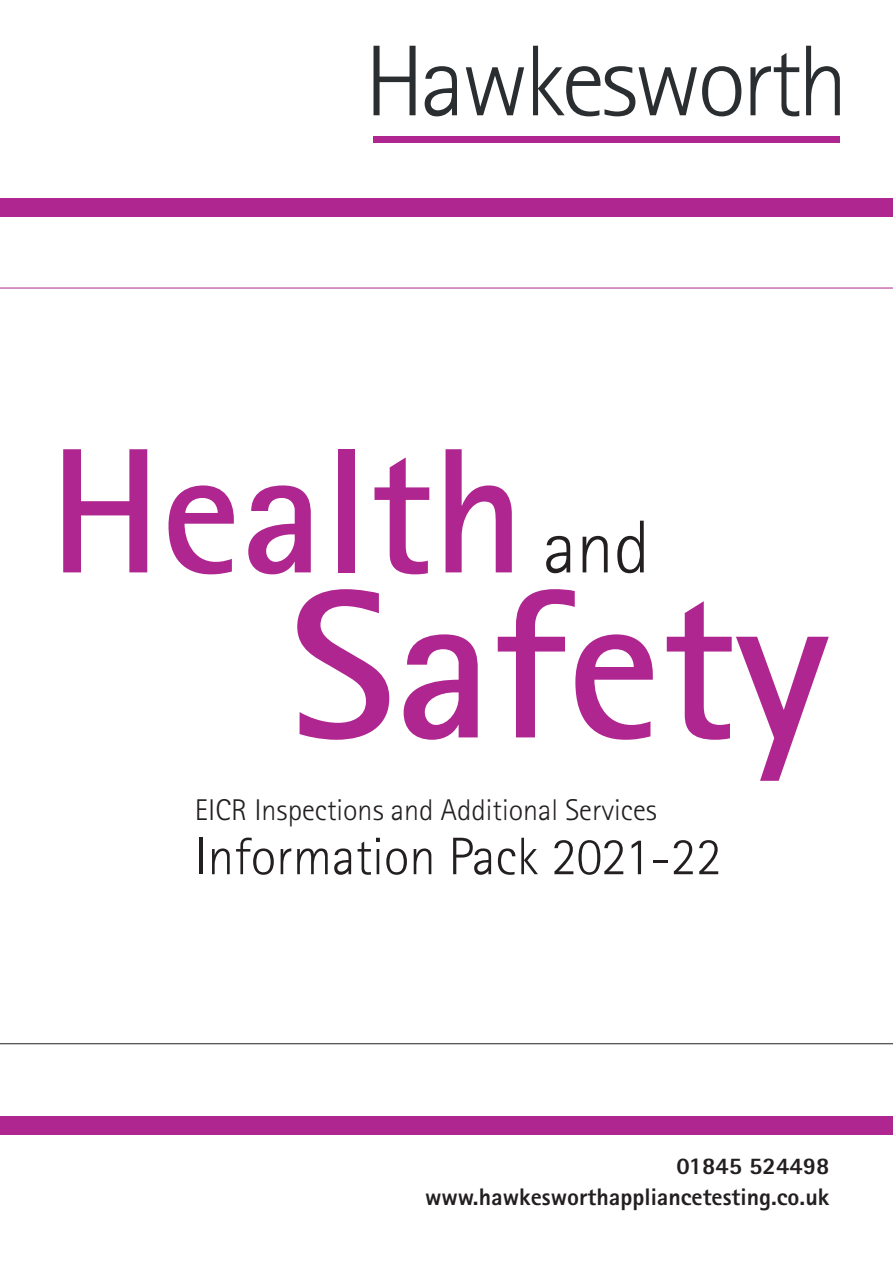
<style>
.page{position:relative;width:893px;height:1263px;background:#fff}
.page>*{position:absolute;margin:0;border:0;box-sizing:border-box;transform-origin:0 0}
.t1{font:700 211.5px "Rotis Sans Serif";color:#af2690}
.t2{font:700 178.5px "Rotis Sans Serif";color:#af2690}
.t3{font:300 75px "Rotis Sans Serif";color:#231f20}
.t4{font:300 52.8px "Rotis Sans Serif";color:#231f20}
.t5{font:300 30px "Rotis Sans Serif";color:#231f20}
.t6{font:800 24px/31.5px "Rotis Sans Serif";color:#231f20;text-align:right}
</style>
<div class="page">
<hr style="left:0;top:1043px;width:893px;height:1px;background:#231f20">
<div style="left:0;top:1116px;width:893px;height:18px;background:#af2690"></div>
<svg style="left:373px;top:46px;width:43px;height:69px"></svg>
<svg style="left:425px;top:66px;width:32px;height:50px"></svg>
<svg style="left:466px;top:67px;width:58px;height:48px"></svg>
<svg style="left:533px;top:46px;width:208px;height:70px"></svg>
<svg style="left:750px;top:53px;width:49px;height:63px"></svg>
<svg style="left:806px;top:46px;width:34px;height:69px"></svg>
<div style="left:373px;top:136px;width:467px;height:7px;background:#af2690"></div>
<div style="left:0;top:198px;width:893px;height:18px;background:#af2690"></div>
<hr style="left:0;top:288px;width:893px;height:1px;background:#af2690">
<h2 class="t2" style="left:49px;top:399px;width:478px">Health</h2>
<h3 class="t3" style="left:543px;top:504px;width:108px">and</h3>
<h1 class="t1" style="left:289px;top:532px;width:542px">Safety</h1>
<p class="t5" style="left:195px;top:793px;width:464px">EICR Inspections and Additional Services</p>
<h3 class="t4" style="left:195px;top:826px;width:528px">Information Pack 2021-22</h3>
<p class="t6" style="left:425px;top:1150px;width:406px">01845 524498 www.hawkesworthappliancetesting.co.uk</p>
</div>
